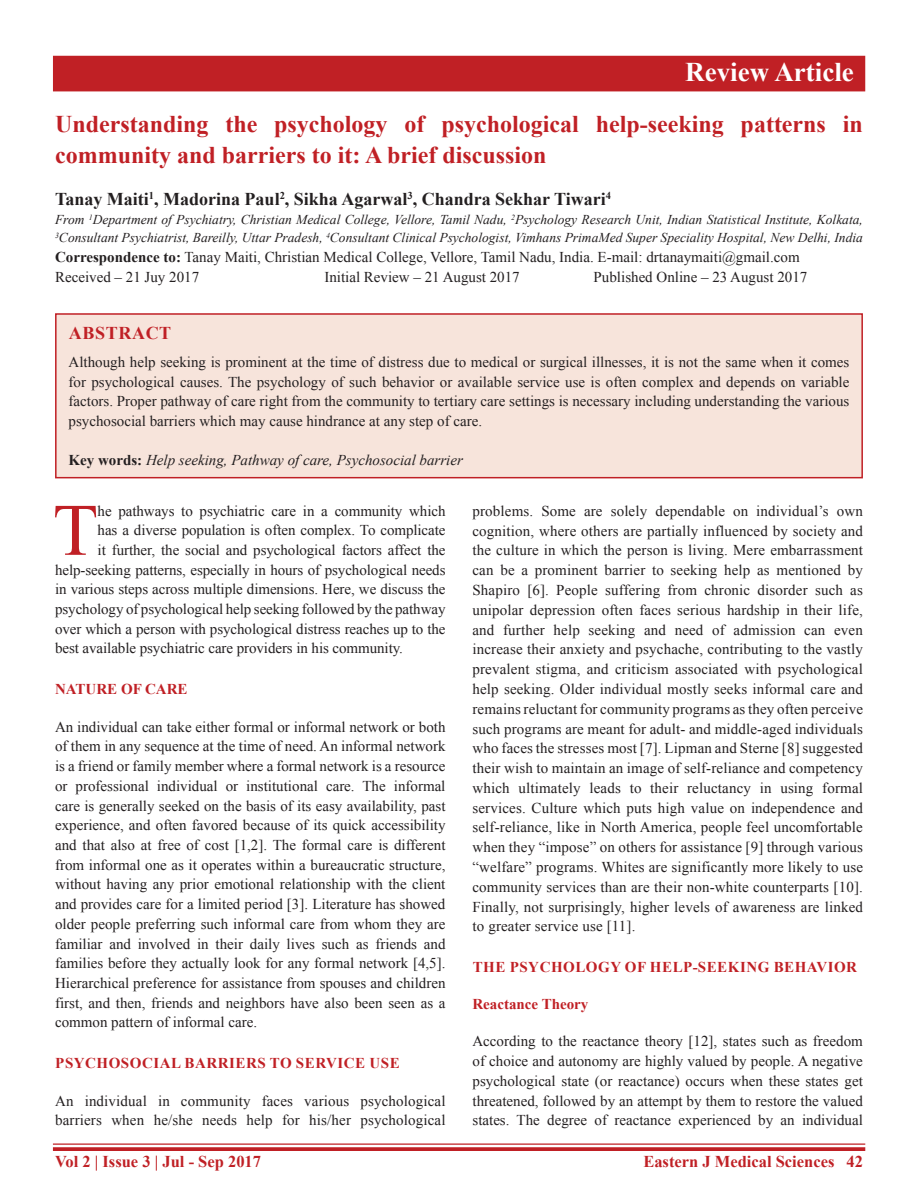
<style>
.page{position:relative;width:918px;height:1188px;background:#fff}
.page>*{position:absolute;margin:0;border:0;box-sizing:border-box;transform-origin:0 0}
.DROP_CAP_TX{font:73.95px "Times New Roman";color:#c02025}
.AH{font:700 27px "Times New Roman";color:#fff}
.AT{font:700 24px/31.5px "Times New Roman";color:#c02025}
.AU{font:700 18px "Times New Roman";color:#231f20}
.ABSH{font:700 18px "Times New Roman";letter-spacing:.035em;color:#c02025}
.RF{font:700 16.5px "Times New Roman";color:#c02025}
.TXFL{font:15px/19.8px "Times New Roman";letter-spacing:.01em;color:#231f20;text-align:justify}
.DROP_CAP_TX-2{font:15px "Times New Roman";letter-spacing:-.005em;color:#231f20}
.ABS{font:15px/19.5px "Times New Roman";color:#231f20;text-align:justify}
.ADD{font:15px "Times New Roman";color:#231f20}
.HIS{font:15px "Times New Roman";color:#231f20}
.H2_No_Above_Space{font:700 15px "Times New Roman";letter-spacing:.035em;color:#c02025}
.KWD{font:italic 15px "Times New Roman";color:#231f20}
.H2_No_Above_Space-2{font:700 15px "Times New Roman";color:#c02025}
.AFF{font:italic 13.5px/18px "Times New Roman";color:#231f20}
.s1{font-weight:700}
.s2{font-weight:700;font-style:normal}
</style>
<div class="page">
<hr style="left:53px;top:1143px;width:812px;height:2px;background:#c02025">
<svg style="left:53px;top:1147px;width:812px;height:4px;fill:#c02025"></svg>
<div style="left:53px;top:56px;width:812px;height:35px;background:#c02025"></div>
<div style="left:56px;top:314px;width:806px;height:164px;background:#f7e4db"></div>
<div style="left:55px;top:313px;width:808px;height:165px;border:2px solid #c02025"></div>
<p class="AH" style="left:685px;top:52px;width:170px">Review Article</p>
<p class="AT" style="left:55px;top:107px;width:809px">Understanding the psychology of psychological help-seeking patterns in community and barriers to it: A brief discussion</p>
<p class="AU" style="left:55px;top:186px;width:557px">Tanay Maiti<sup>1</sup>, Madorina Paul<sup>2</sup>, Sikha Agarwal<sup>3</sup>, Chandra Sekhar Tiwari<sup>4</sup></p>
<p class="AFF" style="left:55px;top:210px;width:809px">From <sup>1</sup>Department of Psychiatry, Christian Medical College, Vellore, Tamil Nadu, <sup>2</sup>Psychology Research Unit, Indian Statistical Institute, Kolkata,<br><sup>3</sup>Consultant Psychiatrist, Bareilly, Uttar Pradesh, <sup>4</sup>Consultant Clinical Psychologist, Vimhans PrimaMed Super Speciality Hospital, New Delhi, India</p>
<p class="ADD" style="left:55px;top:246px;width:746px"><span class="s1">Correspondence to:</span> Tanay Maiti, Christian Medical College, Vellore, Tamil Nadu, India. E-mail: drtanaymaiti@gmail.com</p>
<p class="HIS" style="left:55px;top:266px;width:146px">Received – 21 Juy 2017</p>
<p class="HIS" style="left:324px;top:266px;width:197px">Initial Review – 21 August 2017</p>
<p class="HIS" style="left:594px;top:266px;width:215px">Published Online – 23 August 2017</p>
<p class="ABSH" style="left:69px;top:320px;width:104px">ABSTRACT</p>
<p class="ABS" style="left:69px;top:352px;width:782px">Although help seeking is prominent at the time of distress due to medical or surgical illnesses, it is not the same when it comes for psychological causes. The psychology of such behavior or available service use is often complex and depends on variable factors. Proper pathway of care right from the community to tertiary care settings is necessary including understanding the various psychosocial barriers which may cause hindrance at any step of care.</p>
<p class="KWD" style="left:69px;top:450px;width:396px"><span class="s2">Key words:</span> Help seeking, Pathway of care, Psychosocial barrier</p>
<p class="DROP_CAP_TX" style="left:53px;top:478px;width:47px">T</p>
<p class="DROP_CAP_TX-2" style="left:98px;top:500px;width:349px">he pathways to psychiatric care in a community which</p>
<p class="DROP_CAP_TX-2" style="left:98px;top:520px;width:349px">has a diverse population is often complex. To complicate</p>
<p class="DROP_CAP_TX-2" style="left:98px;top:539px;width:349px">it further, the social and psychological factors affect the</p>
<p class="DROP_CAP_TX-2" style="left:55px;top:559px;width:392px">help-seeking patterns, especially in hours of psychological needs</p>
<p class="DROP_CAP_TX-2" style="left:55px;top:579px;width:392px">in various steps across multiple dimensions. Here, we discuss the</p>
<p class="DROP_CAP_TX-2" style="left:55px;top:598px;width:392px">psychology of psychological help seeking followed by the pathway</p>
<p class="DROP_CAP_TX-2" style="left:55px;top:618px;width:392px">over which a person with psychological distress reaches up to the</p>
<p class="DROP_CAP_TX-2" style="left:55px;top:638px;width:349px">best available psychiatric care providers in his community.</p>
<h2 class="H2_No_Above_Space-2" style="left:55px;top:678px;width:134px">NATURE OF CARE</h2>
<p class="TXFL" style="left:55px;top:716px;width:392px">An individual can take either formal or informal network or both of them in any sequence at the time of need. An informal network is a friend or family member where a formal network is a resource or professional individual or institutional care. The informal care is generally seeked on the basis of its easy availability, past experience, and often favored because of its quick accessibility and that also at free of cost [1,2]. The formal care is different from informal one as it operates within a bureaucratic structure, without having any prior emotional relationship with the client and provides care for a limited period [3]. Literature has showed older people preferring such informal care from whom they are familiar and involved in their daily lives such as friends and families before they actually look for any formal network [4,5].<br>Hierarchical preference for assistance from spouses and children first, and then, friends and neighbors have also been seen as a common pattern of informal care.</p>
<h1 class="H2_No_Above_Space" style="left:55px;top:1052px;width:346px">PSYCHOSOCIAL BARRIERS TO SERVICE USE</h1>
<p class="TXFL" style="left:55px;top:1090px;width:392px">An individual in community faces various psychological barriers when he/she needs help for his/her psychological</p>
<p class="TXFL" style="left:472px;top:500px;width:392px">problems. Some are solely dependable on individual’s own cognition, where others are partially influenced by society and the culture in which the person is living. Mere embarrassment can be a prominent barrier to seeking help as mentioned by Shapiro [6]. People suffering from chronic disorder such as unipolar depression often faces serious hardship in their life, and further help seeking and need of admission can even increase their anxiety and psychache, contributing to the vastly prevalent stigma, and criticism associated with psychological help seeking. Older individual mostly seeks informal care and remains reluctant for community programs as they often perceive such programs are meant for adult- and middle-aged individuals who faces the stresses most [7]. Lipman and Sterne [8] suggested their wish to maintain an image of self-reliance and competency which ultimately leads to their reluctancy in using formal services. Culture which puts high value on independence and self-reliance, like in North America, people feel uncomfortable when they “impose” on others for assistance [9] through various “welfare” programs. Whites are significantly more likely to use community services than are their non-white counterparts [10].<br>Finally, not surprisingly, higher levels of awareness are linked to greater service use [11].</p>
<h1 class="H2_No_Above_Space" style="left:473px;top:956px;width:386px">THE PSYCHOLOGY OF HELP-SEEKING BEHAVIOR</h1>
<p class="H2_No_Above_Space-2" style="left:472px;top:993px;width:117px">Reactance Theory</p>
<p class="TXFL" style="left:472px;top:1031px;width:392px">According to the reactance theory [12], states such as freedom of choice and autonomy are highly valued by people. A negative psychological state (or reactance) occurs when these states get threatened, followed by an attempt by them to restore the valued states. The degree of reactance experienced by an individual</p>
<p class="RF" style="left:55px;top:1150px;width:208px">Vol 2 | Issue 3 | Jul - Sep 2017</p>
<p class="RF" style="left:643px;top:1150px;width:221px">Eastern J Medical Sciences 42</p>
</div>
